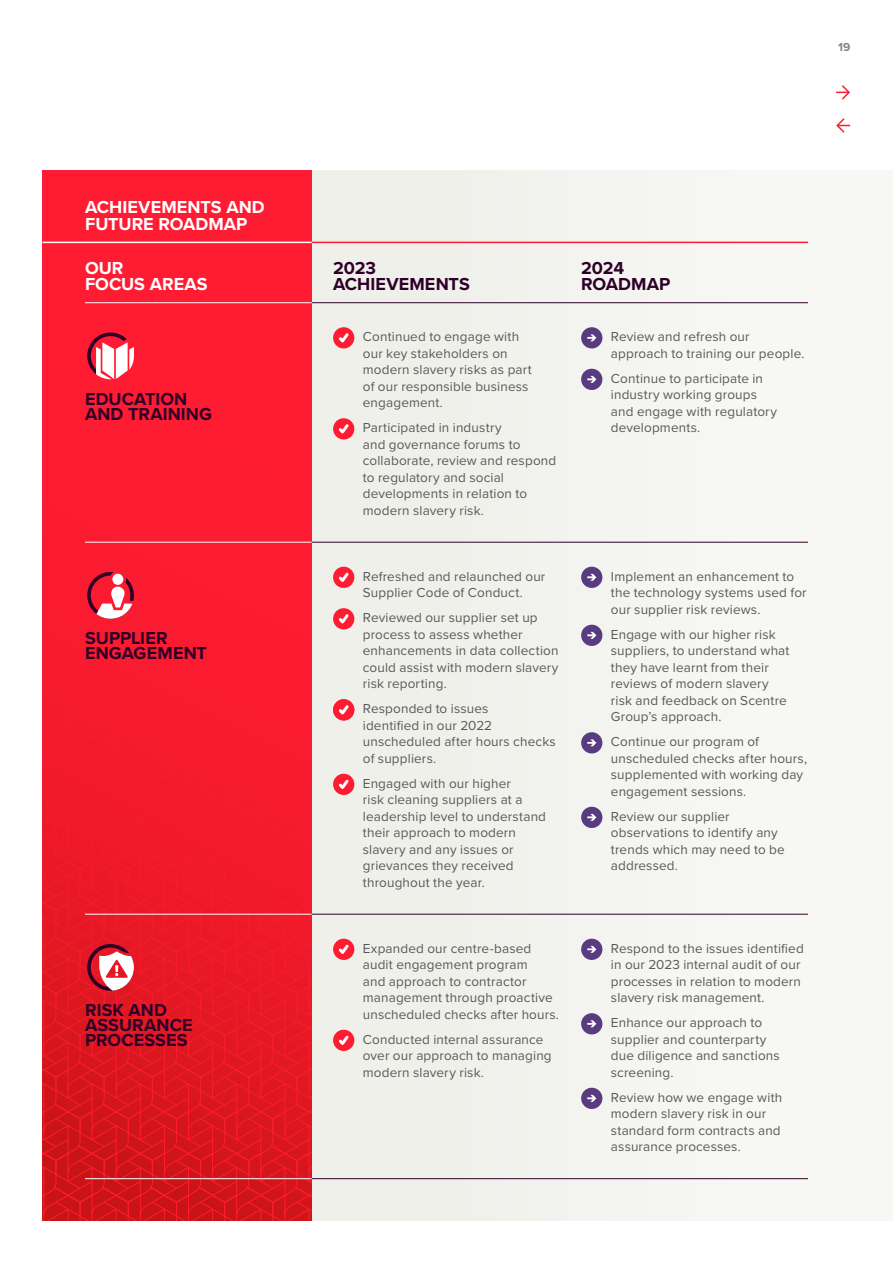
<style>
.page{position:relative;width:893px;height:1263px;background:#fff}
.page>*{position:absolute;margin:0;border:0;box-sizing:border-box;transform-origin:0 0}
._00_Highlight_12pt{font:700 18px/15px "Proxima Nova";letter-spacing:.005em;color:#2e0029}
.CAPS_Subheading_lvl_1{font:700 18px/16.5px "Proxima Nova";color:#fff}
.CAPS_Subheading_lvl_1-2{font:700 18px/16.5px "Proxima Nova";color:#2e0029}
._05_Body{font:13.5px/16.5px "Proxima Nova";letter-spacing:.01em;color:#58595b}
.t1{font:700 12px "Proxima Nova";color:#858585}
</style>
<div class="page">
<div style="left:43px;top:170px;width:850px;height:1050px;background:#f0f0eb"></div>
<div style="left:43px;top:170px;width:269px;height:1050px;background:#ff1c33"></div>
<hr style="left:43px;top:242px;width:269px;height:1px;background:#fff">
<hr style="left:312px;top:242px;width:496px;height:1px;background:#ff1c33">
<hr style="left:312px;top:542px;width:248px;height:1px;background:#2e0029">
<hr style="left:560px;top:542px;width:248px;height:1px;background:#2e0029">
<hr style="left:312px;top:914px;width:248px;height:1px;background:#2e0029">
<hr style="left:560px;top:914px;width:248px;height:1px;background:#2e0029">
<hr style="left:312px;top:1178px;width:248px;height:1px;background:#2e0029">
<hr style="left:560px;top:1178px;width:248px;height:1px;background:#2e0029">
<hr style="left:312px;top:302px;width:248px;height:1px;background:#2e0029">
<hr style="left:560px;top:302px;width:248px;height:1px;background:#2e0029">
<hr style="left:85px;top:302px;width:227px;height:1px;background:#fff">
<svg style="left:43px;top:332px;width:269px;height:888px"></svg>
<div style="left:333px;top:327px;width:21px;height:21px;background:#ff1c33;border-radius:50%"></div>
<svg style="left:336px;top:330px;width:15px;height:16px"></svg>
<div style="left:333px;top:418px;width:21px;height:21px;background:#ff1c33;border-radius:50%"></div>
<svg style="left:336px;top:421px;width:15px;height:16px"></svg>
<div style="left:581px;top:327px;width:21px;height:21px;background:#593b80;border-radius:50%"></div>
<svg style="left:587px;top:334px;width:9px;height:7px"></svg>
<div style="left:581px;top:369px;width:21px;height:21px;background:#593b80;border-radius:50%"></div>
<svg style="left:587px;top:376px;width:9px;height:7px"></svg>
<div style="left:333px;top:567px;width:21px;height:21px;background:#ff1c33;border-radius:50%"></div>
<svg style="left:336px;top:572px;width:13px;height:13px"></svg>
<div style="left:333px;top:608px;width:21px;height:21px;background:#ff1c33;border-radius:50%"></div>
<svg style="left:336px;top:611px;width:15px;height:16px"></svg>
<div style="left:333px;top:699px;width:21px;height:21px;background:#ff1c33;border-radius:50%"></div>
<svg style="left:336px;top:705px;width:15px;height:13px"></svg>
<div style="left:333px;top:774px;width:21px;height:21px;background:#ff1c33;border-radius:50%"></div>
<svg style="left:336px;top:779px;width:13px;height:13px"></svg>
<div style="left:581px;top:567px;width:21px;height:21px;background:#593b80;border-radius:50%"></div>
<svg style="left:587px;top:574px;width:9px;height:7px"></svg>
<div style="left:581px;top:625px;width:21px;height:21px;background:#593b80;border-radius:50%"></div>
<svg style="left:587px;top:632px;width:9px;height:7px"></svg>
<div style="left:581px;top:732px;width:21px;height:21px;background:#593b80;border-radius:50%"></div>
<svg style="left:587px;top:739px;width:9px;height:7px"></svg>
<div style="left:581px;top:807px;width:21px;height:21px;background:#593b80;border-radius:50%"></div>
<svg style="left:587px;top:814px;width:9px;height:7px"></svg>
<div style="left:333px;top:939px;width:21px;height:21px;background:#ff1c33;border-radius:50%"></div>
<svg style="left:336px;top:944px;width:13px;height:13px"></svg>
<div style="left:333px;top:1030px;width:21px;height:21px;background:#ff1c33;border-radius:50%"></div>
<svg style="left:336px;top:1035px;width:13px;height:13px"></svg>
<div style="left:581px;top:939px;width:21px;height:21px;background:#593b80;border-radius:50%"></div>
<svg style="left:587px;top:946px;width:9px;height:7px"></svg>
<div style="left:581px;top:1013px;width:21px;height:21px;background:#593b80;border-radius:50%"></div>
<svg style="left:587px;top:1020px;width:9px;height:7px"></svg>
<div style="left:581px;top:1088px;width:21px;height:21px;background:#593b80;border-radius:50%"></div>
<svg style="left:587px;top:1095px;width:9px;height:7px"></svg>
<svg style="left:836px;top:85px;width:14px;height:15px"></svg>
<svg style="left:836px;top:118px;width:14px;height:15px"></svg>
<p class="t1" style="left:838px;top:38px;width:14px">19</p>
<p class="CAPS_Subheading_lvl_1" style="left:85px;top:198px;width:181px">ACHIEVEMENTS AND<br>FUTURE ROADMAP</p>
<p class="CAPS_Subheading_lvl_1" style="left:85px;top:259px;width:124px">OUR<br>FOCUS AREAS</p>
<p class="CAPS_Subheading_lvl_1-2" style="left:581px;top:259px;width:91px">2024<br>ROADMAP</p>
<p class="CAPS_Subheading_lvl_1-2" style="left:333px;top:259px;width:138px">2023<br>ACHIEVEMENTS</p>
<p class="_00_Highlight_12pt" style="left:85px;top:391px;width:129px">EDUCATION<br>AND TRAINING</p>
<p class="_00_Highlight_12pt" style="left:85px;top:630px;width:124px">SUPPLIER<br>ENGAGEMENT</p>
<p class="_00_Highlight_12pt" style="left:85px;top:1002px;width:109px">RISK AND<br>ASSURANCE<br>PROCESSES</p>
<p class="_05_Body" style="left:363px;top:328px;width:170px">Continued to engage with our key stakeholders on modern slavery risks as part of our responsible business engagement.</p>
<p class="_05_Body" style="left:363px;top:419px;width:195px">Participated in industry<br>and governance forums to collaborate, review and respond to regulatory and social developments in relation to modern slavery risk.</p>
<p class="_05_Body" style="left:363px;top:567px;width:184px">Refreshed and relaunched our<br>Supplier Code of Conduct.</p>
<p class="_05_Body" style="left:363px;top:609px;width:197px">Reviewed our supplier set up process to assess whether enhancements in data collection could assist with modern slavery risk reporting.</p>
<p class="_05_Body" style="left:363px;top:700px;width:194px">Responded to issues<br>identified in our 2022 unscheduled after hours checks of suppliers.</p>
<p class="_05_Body" style="left:363px;top:774px;width:185px">Engaged with our higher<br>risk cleaning suppliers at a leadership level to understand their approach to modern slavery and any issues or grievances they received throughout the year.</p>
<p class="_05_Body" style="left:363px;top:939px;width:198px">Expanded our centre-based audit engagement program<br>and approach to contractor management through proactive unscheduled checks after hours.</p>
<p class="_05_Body" style="left:363px;top:1030px;width:190px">Conducted internal assurance over our approach to managing modern slavery risk.</p>
<p class="_05_Body" style="left:611px;top:328px;width:195px">Review and refresh our approach to training our people.</p>
<p class="_05_Body" style="left:611px;top:369px;width:168px">Continue to participate in industry working groups and engage with regulatory developments.</p>
<p class="_05_Body" style="left:611px;top:567px;width:197px">Implement an enhancement to the technology systems used for our supplier risk reviews.</p>
<p class="_05_Body" style="left:611px;top:625px;width:180px">Engage with our higher risk suppliers, to understand what they have learnt from their reviews of modern slavery risk and feedback on Scentre<br>Group’s approach.</p>
<p class="_05_Body" style="left:611px;top:733px;width:198px">Continue our program of unscheduled checks after hours, supplemented with working day engagement sessions.</p>
<p class="_05_Body" style="left:611px;top:807px;width:175px">Review our supplier observations to identify any trends which may need to be addressed.</p>
<p class="_05_Body" style="left:611px;top:939px;width:194px">Respond to the issues identified in our 2023 internal audit of our processes in relation to modern slavery risk management.</p>
<p class="_05_Body" style="left:611px;top:1014px;width:170px">Enhance our approach to supplier and counterparty due diligence and sanctions screening.</p>
<p class="_05_Body" style="left:611px;top:1088px;width:173px">Review how we engage with modern slavery risk in our standard form contracts and assurance processes.</p>
</div>
